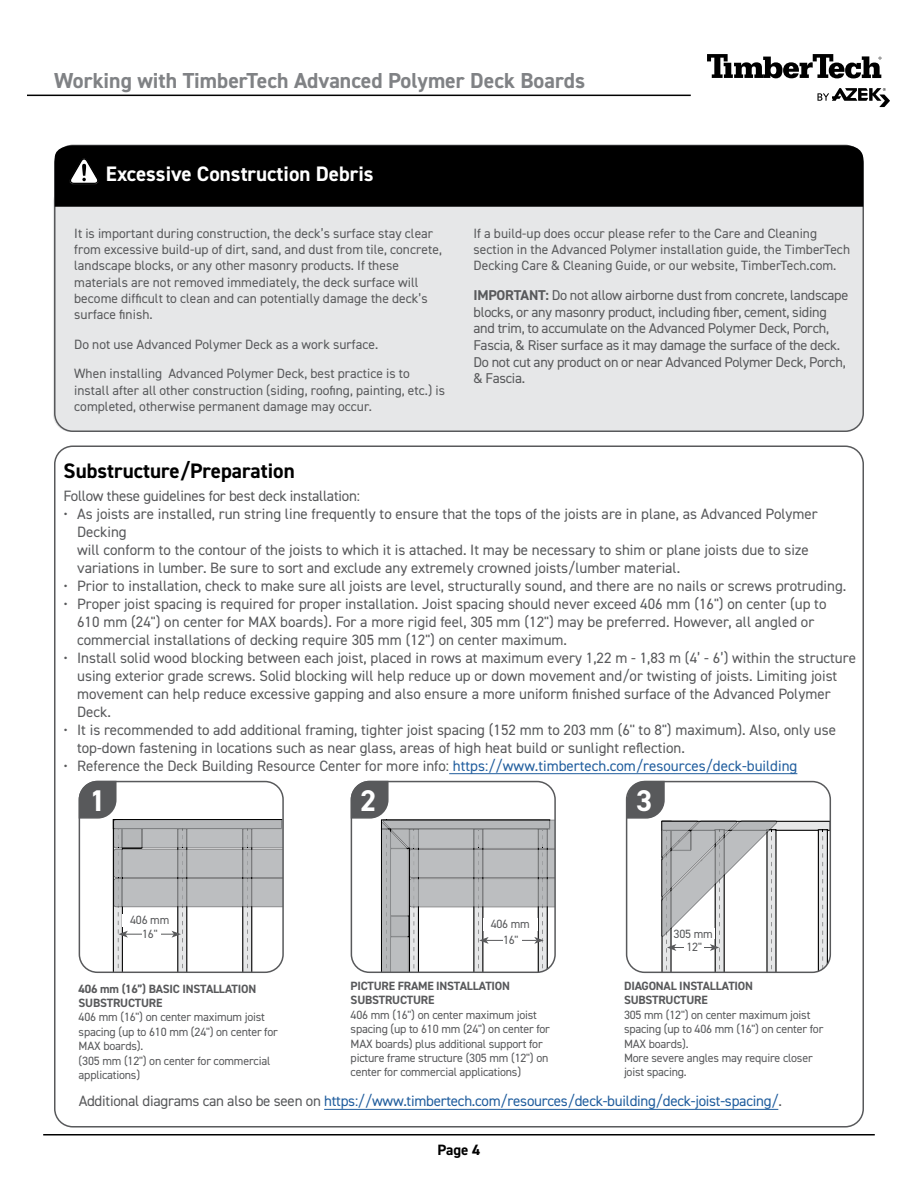
<style>
.page{position:relative;width:918px;height:1188px;background:#fff}
.page>*{position:absolute;margin:0;border:0;box-sizing:border-box;transform-origin:0 0}
.t1{font:700 30px "DIN2014";color:#fff}
.t2{font:700 21.75px "DIN2014";color:#808285}
.t3{font:700 21px "DIN2014";color:#fff}
.t4{font:700 21px "DIN2014";color:#000}
.t5{font:15px/18px "DIN2014";color:#58595b}
.t6{font:15px "DIN2014";letter-spacing:-.015em;color:#215e9e}
.t7{font:700 15px "DIN2014";color:#000}
.t8{font:14.25px/16.5px "DIN2014";letter-spacing:-.015em;color:#58595b}
.t9{font:13.5px/16.2px "DIN2014";color:#58595b}
.t10{font:12px/14.4px "DIN2014";letter-spacing:-.015em;color:#58595b}
.t11{font:700 12px/14.4px "DIN2014";letter-spacing:-.015em;color:#58595b}
.s1{font-weight:700}
.s2{color:#215e9e}
.s3{color:#58595b}
</style>
<div class="page">
<hr style="left:27px;top:95px;width:664px;height:1px;background:#000">
<hr style="left:43px;top:1134px;width:832px;height:2px;background:#000">
<svg style="left:707px;top:54px;width:174px;height:24px"></svg>
<svg style="left:817px;top:88px;width:73px;height:19px"></svg>
<div style="left:53px;top:198px;width:810px;height:234px;background:#e6e7e8"></div>
<div style="left:55px;top:145px;width:808px;height:62px;background:#000"></div>
<hr style="left:449px;top:773px;width:348px;height:1px;background:#215e9e">
<svg style="left:350px;top:780px;width:205px;height:193px"></svg>
<svg style="left:626px;top:780px;width:204px;height:194px"></svg>
<div style="left:503px;top:935px;width:18px;height:20px;background:#fff"></div>
<div style="left:685px;top:942px;width:19px;height:12px;background:#fff"></div>
<svg style="left:69px;top:157px;width:32px;height:28px"></svg>
<svg style="left:78px;top:780px;width:205px;height:193px"></svg>
<div style="left:142px;top:928px;width:18px;height:13px;background:#fff"></div>
<hr style="left:324px;top:1109px;width:454px;height:1px;background:#215e9e">
<div style="left:123px;top:914px;width:54px;height:13px;background:#fff"></div>
<div style="left:483px;top:919px;width:54px;height:12px;background:#fff"></div>
<div style="left:672px;top:928px;width:42px;height:11px;background:#fff"></div>
<h2 class="t2" style="left:54px;top:66px;width:533px">Working with TimberTech Advanced Polymer Deck Boards</h2>
<h3 class="t3" style="left:106px;top:160px;width:269px">Excessive Construction Debris</h3>
<p class="t9" style="left:74px;top:225px;width:369px">It is important during construction, the deck’s surface stay clear from excessive build-up of dirt, sand, and dust from tile, concrete, landscape blocks, or any other masonry products. If these materials are not removed immediately, the deck surface will become difficult to clean and can potentially damage the deck’s surface finish.</p>
<p class="t9" style="left:74px;top:329px;width:337px;line-height:29.7px">Do not use Advanced Polymer Deck as a work surface.<br>When installing Advanced Polymer Deck, best practice is to</p>
<p class="t9" style="left:74px;top:382px;width:372px">install after all other construction (siding, roofing, painting, etc.) is completed, otherwise permanent damage may occur.</p>
<p class="t9" style="left:474px;top:225px;width:378px">If a build-up does occur please refer to the Care and Cleaning section in the Advanced Polymer installation guide, the TimberTech<br>Decking Care &amp; Cleaning Guide, or our website, TimberTech.com.</p>
<p class="t8" style="left:474px;top:287px;width:376px"><span class="s1">IMPORTANT:</span> Do not allow airborne dust from concrete, landscape blocks, or any masonry product, including fiber, cement, siding and trim, to accumulate on the Advanced Polymer Deck, Porch, Fascia, &amp; Riser surface as it may damage the surface of the deck.<br>Do not cut any product on or near Advanced Polymer Deck, Porch, &amp; Fascia.</p>
<h3 class="t4" style="left:64px;top:457px;width:233px">Substructure/Preparation</h3>
<p class="t5" style="left:64px;top:486px;width:298px">Follow these guidelines for best deck installation:</p>
<p class="t5" style="left:77px;top:504px;width:742px;text-indent:-14px">• As joists are installed, run string line frequently to ensure that the tops of the joists are in plane, as Advanced Polymer Decking<br>will conform to the contour of the joists to which it is attached. It may be necessary to shim or plane joists due to size variations in lumber. Be sure to sort and exclude any extremely crowned joists/lumber material.</p>
<p class="t5" style="left:64px;top:576px;width:784px">• Prior to installation, check to make sure all joists are level, structurally sound, and there are no nails or screws protruding.</p>
<p class="t5" style="left:77px;top:594px;width:751px;text-indent:-14px">• Proper joist spacing is required for proper installation. Joist spacing should never exceed 406 mm (16") on center (up to<br>610 mm (24") on center for MAX boards). For a more rigid feel, 305 mm (12") may be preferred. However, all angled or commercial installations of decking require 305 mm (12") on center maximum.</p>
<p class="t5" style="left:77px;top:648px;width:780px;text-indent:-14px">• Install solid wood blocking between each joist, placed in rows at maximum every 1,22 m - 1,83 m (4’ - 6’) within the structure using exterior grade screws. Solid blocking will help reduce up or down movement and/or twisting of joists. Limiting joist movement can help reduce excessive gapping and also ensure a more uniform finished surface of the Advanced Polymer Deck.</p>
<p class="t5" style="left:77px;top:720px;width:760px;text-indent:-14px">• It is recommended to add additional framing, tighter joist spacing (152 mm to 203 mm (6'' to 8") maximum). Also, only use top-down fastening in locations such as near glass, areas of high heat build or sunlight reflection.</p>
<p class="t5" style="left:64px;top:756px;width:735px">• Reference the Deck Building Resource Center for more info: <span class="s2">https://www.timbertech.com/resources/deck-building</span></p>
<h1 class="t1" style="left:90px;top:781px;width:18px">1</h1>
<h1 class="t1" style="left:360px;top:781px;width:18px">2</h1>
<h1 class="t1" style="left:636px;top:781px;width:18px">3</h1>
<p class="t10" style="left:130px;top:912px;width:41px">406 mm</p>
<p class="t10" style="left:142px;top:926px;width:17px">16"</p>
<p class="t10" style="left:491px;top:916px;width:41px">406 mm</p>
<p class="t10" style="left:503px;top:932px;width:17px">16"</p>
<p class="t10" style="left:674px;top:926px;width:41px">305 mm</p>
<p class="t10" style="left:686px;top:940px;width:17px">12"</p>
<p class="t11" style="left:79px;top:981px;width:179px">406 mm (16”) BASIC INSTALLATION<br>SUBSTRUCTURE</p>
<p class="t10" style="left:79px;top:1010px;width:201px">406 mm (16") on center maximum joist spacing (up to 610 mm (24") on center for<br>MAX boards).<br>(305 mm (12") on center for commercial applications)</p>
<p class="t11" style="left:351px;top:979px;width:161px">PICTURE FRAME INSTALLATION<br>SUBSTRUCTURE</p>
<p class="t10" style="left:351px;top:1007px;width:201px">406 mm (16") on center maximum joist spacing (up to 610 mm (24") on center for MAX boards) plus additional support for picture frame structure (305 mm (12") on center for commercial applications)</p>
<p class="t11" style="left:624px;top:979px;width:131px">DIAGONAL INSTALLATION<br>SUBSTRUCTURE</p>
<p class="t10" style="left:624px;top:1007px;width:201px">305 mm (12") on center maximum joist spacing (up to 406 mm (16") on center for<br>MAX boards).<br>More severe angles may require closer joist spacing.</p>
<p class="t6" style="left:79px;top:1092px;width:705px"><span class="s3">Additional diagrams can also be seen on</span> https://www.timbertech.com/resources/deck-building/deck-joist-spacing/<span class="s3">.</span></p>
<p class="t7" style="left:438px;top:1140px;width:44px">Page 4</p>
</div>
